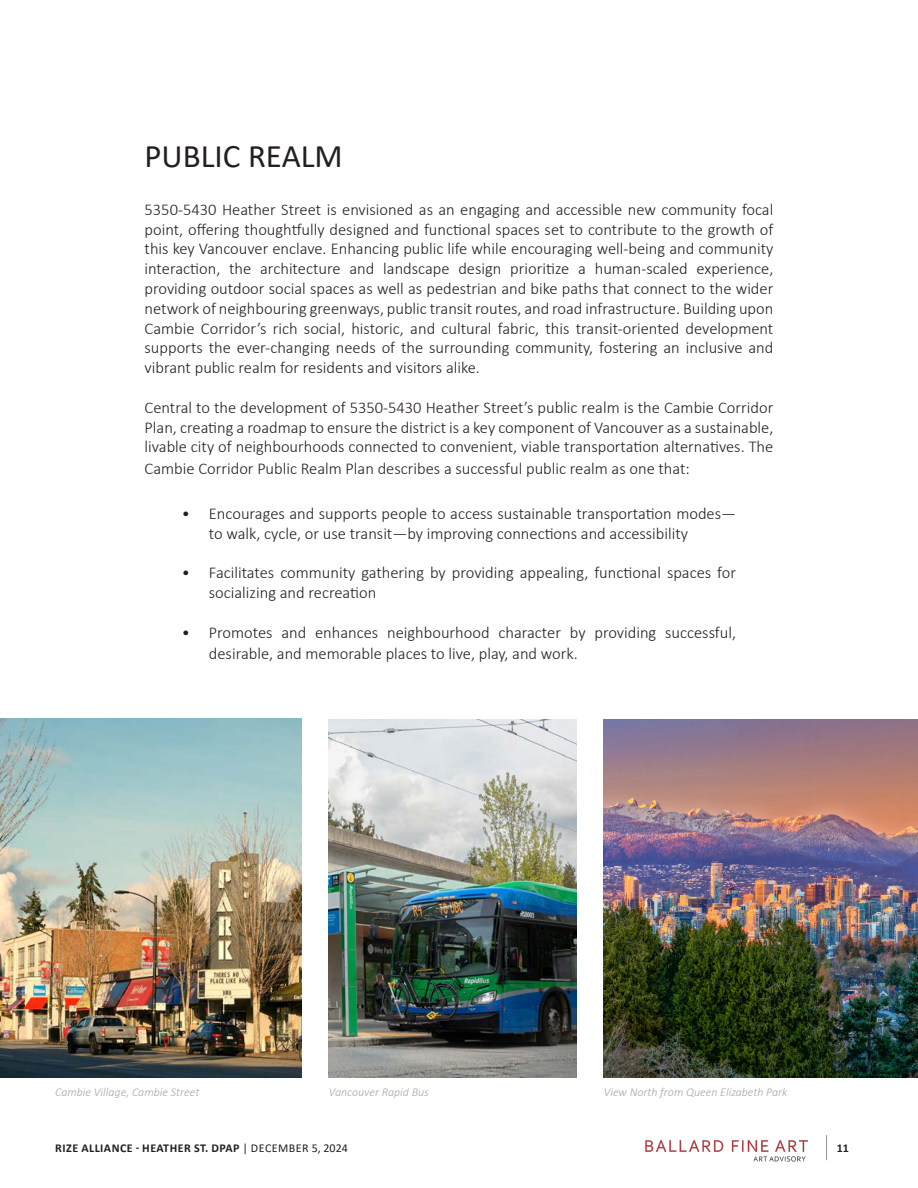
<style>
.page{position:relative;width:918px;height:1188px;background:#fff}
.page>*{position:absolute;margin:0;border:0;box-sizing:border-box;transform-origin:0 0}
.t1{font:33px "Calibri";color:#231f20}
.t2{font:300 16.5px/19.8px "Calibri";color:#231f20}
.t3{font:italic 300 12px "Calibri";color:#a6a6a6}
.t4{font:700 12px "Calibri";letter-spacing:.04em;color:#231f20}
.s1{font-weight:400}
</style>
<div class="page">
<img style="left:645px;top:1140px;width:163px;height:22px">
<svg style="left:826px;top:1135px;width:1px;height:25px"></svg>
<img style="left:604px;top:719px;width:314px;height:359px">
<img style="left:0;top:718px;width:301px;height:360px">
<img style="left:329px;top:719px;width:247px;height:359px">
<p class="t1" style="left:145px;top:133px;width:200px">PUBLIC REALM</p>
<p class="t2" style="left:145px;top:199px;width:630px;text-align:justify">5350-5430 Heather Street is envisioned as an engaging and accessible new community focal point, offering thoughtfully designed and functional spaces set to contribute to the growth of this key Vancouver enclave. Enhancing public life while encouraging well-being and community interaction, the architecture and landscape design prioritize a human-scaled experience, providing outdoor social spaces as well as pedestrian and bike paths that connect to the wider network of neighbouring greenways, public transit routes, and road infrastructure. Building upon Cambie Corridor’s rich social, historic, and cultural fabric, this transit-oriented development supports the ever-changing needs of the surrounding community, fostering an inclusive and vibrant public realm for residents and visitors alike.</p>
<p class="t2" style="left:145px;top:397px;width:630px;text-align:justify">Central to the development of 5350-5430 Heather Street’s public realm is the Cambie Corridor Plan, creating a roadmap to ensure the district is a key component of Vancouver as a sustainable, livable city of neighbourhoods connected to convenient, viable transportation alternatives. The</p>
<p class="t2" style="left:145px;top:459px;width:547px">Cambie Corridor Public Realm Plan describes a successful public realm as one that:</p>
<p class="t2" style="left:209px;top:503px;width:529px;text-indent:-27px">• Encourages and supports people to access sustainable transportation modes— to walk, cycle, or use transit—by improving connections and accessibility</p>
<p class="t2" style="left:209px;top:563px;width:529px;text-indent:-27px">• Facilitates community gathering by providing appealing, functional spaces for socializing and recreation</p>
<p class="t2" style="left:209px;top:621px;width:529px;line-height:21.6px;text-indent:-27px">• Promotes and enhances neighbourhood character by providing successful, desirable, and memorable places to live, play, and work.</p>
<p class="t3" style="left:55px;top:1085px;width:146px">Cambie Village, Cambie Street</p>
<p class="t3" style="left:329px;top:1085px;width:101px">Vancouver Rapid Bus</p>
<p class="t3" style="left:604px;top:1085px;width:185px">View North from Queen Elizabeth Park</p>
<p class="t4" style="left:55px;top:1140px;width:294px">RIZE ALLIANCE - HEATHER ST. DPAP <span class="s1">| DECEMBER 5, 2024</span></p>
<p class="t4" style="left:837px;top:1140px;width:14px">11</p>
</div>
